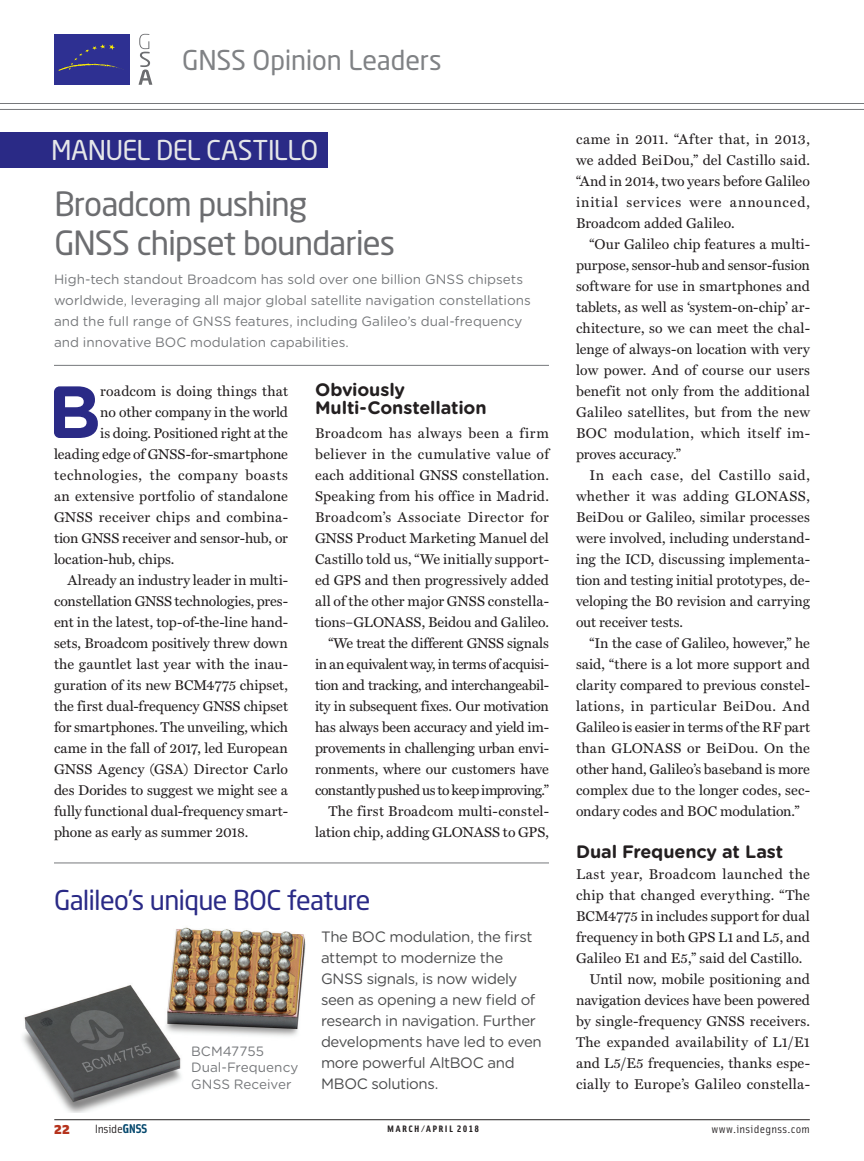
<style>
.page{position:relative;width:864px;height:1161px;background:#fff}
.page>*{position:absolute;margin:0;border:0;box-sizing:border-box;transform-origin:0 0}
.t1{font:700 73.8px "Gotham Rounded";color:#2a2a86}
.t2{font:33px/39px "Neo Sans Std";letter-spacing:-.03em;color:#6c6d70}
.t3{font:27px "Neo Sans Std";letter-spacing:-.03em;color:#2a2a86}
.t4{font:27px "Neo Sans Std";letter-spacing:-.01em;color:#808285}
.t5{font:27px "Neo Sans Std";letter-spacing:-.025em;color:#e6e7e9}
.t6{font:700 18px/18px "Gotham Rounded";letter-spacing:-.005em;color:#231f20}
.t7{font:15px/21px "Gotham Rounded";letter-spacing:-.025em;color:#4b4c4d}
.t8{font:900 15px "Solex";color:#b5331d;scale:1.15 1}
.t9{font:14.25px/21px "Miller Text Roman";letter-spacing:.005em;color:#231f20;text-align:justify}
.t10{font:14.25px "Miller Text Roman";letter-spacing:.025em;color:#231f20}
.t11{font:14.25px "Miller Text Roman";letter-spacing:-.015em;color:#231f20}
.t12{font:14.25px "Miller Text Roman";letter-spacing:.04em;color:#231f20}
.t13{font:14.25px "Miller Text Roman";letter-spacing:.035em;color:#231f20}
.t14{font:13.5px/21px "Gotham Rounded";color:#76787b}
.t15{font:12px "Solex";letter-spacing:-.025em;color:#231f20;scale:1.15 1}
.t16{font:11.25px "Solex";letter-spacing:.025em;color:#231f20;scale:1.15 1}
.t17{font:9.3px "Solex Bold Lining";letter-spacing:.125em;color:#231f20;scale:1.15 1}
.s1{font-weight:700;font-size:12.75px;color:#06496e}
</style>
<div class="page">
<hr style="left:0;top:103px;width:864px;height:1px;background:#76787b">
<hr style="left:0;top:109px;width:864px;height:1px;background:#76787b">
<hr style="left:54px;top:1119px;width:756px;height:1px;background:#231f20">
<img style="left:22px;top:927px;width:284px;height:185px">
<div style="left:0;top:132px;width:328px;height:36px;background:#2a2a86"></div>
<hr style="left:54px;top:863px;width:495px;height:1px;background:#76787b">
<hr style="left:54px;top:365px;width:495px;height:1px;background:#76787b">
<svg style="left:139px;top:34px;width:13px;height:51px"></svg>
<div style="left:54px;top:34px;width:75px;height:51px;background:#2e3092"></div>
<svg style="left:58px;top:44px;width:64px;height:27px"></svg>
<h3 class="t4" style="left:182px;top:43px;width:261px">GNSS Opinion Leaders</h3>
<h3 class="t5" style="left:51px;top:134px;width:269px">MANUEL DEL CASTILLO</h3>
<h2 class="t2" style="left:54px;top:184px;width:342px">Broadcom pushing<br>GNSS chipset boundaries</h2>
<p class="t14" style="left:54px;top:268px;width:478px">High-tech standout Broadcom has sold over one billion GNSS chipsets worldwide, leveraging all major global satellite navigation constellations and the full range of GNSS features, including Galileo’s dual-frequency and innovative BOC modulation capabilities.</p>
<p class="t6" style="left:315px;top:380px;width:173px">Obviously<br>Multi-Constellation</p>
<p class="t9" style="left:315px;top:423px;width:236px;text-align:right">Broadcom has always been a firm believer in the cumulative value of each additional GNSS constellation.<br>Speaking from his office in Madrid.<br>Broadcom’s Associate Director for GNSS Product Marketing Manuel del Castillo told us, “We initially support&shy;ed GPS and then progressively added all of the other major GNSS constella&shy;tions–GLONASS, Beidou and Galileo. “We treat the different GNSS signals in an equivalent way, in terms of acquisi&shy;tion and tracking, and interchangeabil&shy;ity in subsequent fixes. Our motivation has always been accuracy and yield im&shy;provements in challenging urban envi&shy;ronments, where our customers have constantly pushed us to keep improving.” The first Broadcom multi-constel&shy;lation chip, adding GLONASS to GPS,</p>
<h1 class="t1" style="left:48px;top:358px;width:55px">B</h1>
<p class="t9" style="left:100px;top:381px;width:189px">roadcom is doing things that</p>
<p class="t11" style="left:100px;top:404px;width:189px">no other company in the world</p>
<p class="t11" style="left:100px;top:425px;width:189px">is doing. Positioned right at the</p>
<p class="t9" style="left:54px;top:444px;width:235px">leading edge of GNSS-for-smartphone</p>
<p class="t12" style="left:54px;top:467px;width:236px">technologies, the company boasts</p>
<p class="t9" style="left:54px;top:486px;width:236px">an extensive portfolio of standalone</p>
<p class="t10" style="left:54px;top:509px;width:235px">GNSS receiver chips and combina-</p>
<p class="t9" style="left:54px;top:528px;width:236px">tion GNSS receiver and sensor-hub, or</p>
<p class="t9" style="left:54px;top:549px;width:122px">location-hub, chips.</p>
<p class="t9" style="left:67px;top:570px;width:222px">Already an industry leader in multi-</p>
<p class="t9" style="left:54px;top:591px;width:235px">constellation GNSS technologies, pres-</p>
<p class="t9" style="left:54px;top:612px;width:235px">ent in the latest, top-of-the-line hand-</p>
<p class="t9" style="left:54px;top:633px;width:235px">sets, Broadcom positively threw down</p>
<p class="t9" style="left:54px;top:654px;width:235px">the gauntlet last year with the inau-</p>
<p class="t9" style="left:54px;top:675px;width:235px">guration of its new BCM4775 chipset,</p>
<p class="t9" style="left:54px;top:696px;width:236px">the first dual-frequency GNSS chipset</p>
<p class="t9" style="left:54px;top:717px;width:235px">for smartphones. The unveiling, which</p>
<p class="t9" style="left:54px;top:738px;width:235px">came in the fall of 2017, led European</p>
<p class="t9" style="left:54px;top:759px;width:236px">GNSS Agency (GSA) Director Carlo</p>
<p class="t9" style="left:54px;top:780px;width:235px">des Dorides to suggest we might see a</p>
<p class="t9" style="left:54px;top:801px;width:235px">fully functional dual-frequency smart-</p>
<p class="t9" style="left:54px;top:822px;width:196px">phone as early as summer 2018.</p>
<h3 class="t3" style="left:54px;top:883px;width:318px">Galileo’s unique BOC feature</h3>
<p class="t14" style="left:191px;top:1042px;width:109px;line-height:16.5px">BCM47755<br>Dual-Frequency<br>GNSS Receiver</p>
<p class="t7" style="left:321px;top:926px;width:222px">The BOC modulation, the first attempt to modernize the<br>GNSS signals, is now widely seen as opening a new field of research in navigation. Further developments have led to even more powerful AltBOC and<br>MBOC solutions.</p>
<p class="t9" style="left:576px;top:129px;width:236px">came in 2011. “After that, in 2013, we added BeiDou,” del Castillo said. “And in 2014, two years before Galileo initial services were announced, Broadcom added Galileo.</p>
<p class="t9" style="left:576px;top:234px;width:236px;text-indent:13px">“Our Galileo chip features a multi&shy;purpose, sensor-hub and sensor-fusion software for use in smartphones and tablets, as well as ‘system-on-chip’ ar&shy;chitecture, so we can meet the chal&shy;lenge of always-on location with very low power. And of course our users benefit not only from the additional Galileo satellites, but from the new BOC modulation, which itself im&shy;proves accuracy.”</p>
<p class="t9" style="left:576px;top:465px;width:236px;text-indent:13px">In each case, del Castillo said, whether it was adding GLONASS, BeiDou or Galileo, similar processes were involved, including understand&shy;ing the ICD, discussing implementa&shy;tion and testing initial prototypes, de&shy;veloping the B0 revision and carrying out receiver tests.</p>
<p class="t9" style="left:576px;top:633px;width:236px;text-indent:13px">“In the case of Galileo, however,” he said, “there is a lot more support and clarity compared to previous constel&shy;lations, in particular BeiDou. And Galileo is easier in terms of the RF part than GLONASS or BeiDou. On the other hand, Galileo’s baseband is more complex due to the longer codes, sec&shy;ondary codes and BOC modulation.”</p>
<p class="t6" style="left:576px;top:842px;width:209px">Dual Frequency at Last</p>
<p class="t13" style="left:576px;top:866px;width:236px">Last year, Broadcom launched the</p>
<p class="t10" style="left:576px;top:887px;width:235px">chip that changed everything. “The</p>
<p class="t9" style="left:576px;top:906px;width:236px">BCM4775 in includes support for dual</p>
<p class="t9" style="left:576px;top:927px;width:236px">frequency in both GPS L1 and L5, and</p>
<p class="t9" style="left:576px;top:948px;width:228px">Galileo E1 and E5,” said del Castillo.</p>
<p class="t9" style="left:589px;top:969px;width:222px">Until now, mobile positioning and</p>
<p class="t9" style="left:576px;top:990px;width:236px">navigation devices have been powered</p>
<p class="t9" style="left:576px;top:1011px;width:236px">by single-frequency GNSS receivers.</p>
<p class="t10" style="left:576px;top:1034px;width:235px">The expanded availability of L1/E1</p>
<p class="t9" style="left:576px;top:1053px;width:235px">and L5/E5 frequencies, thanks espe-</p>
<p class="t10" style="left:576px;top:1076px;width:235px">cially to Europe’s Galileo constella-</p>
<p class="t8" style="left:54px;top:1118px;width:15px">22</p>
<p class="t15" style="left:95px;top:1121px;width:47px">Inside<span class="s1">GNSS</span></p>
<p class="t17" style="left:387px;top:1123px;width:81px">MARCH/APRIL 2018</p>
<p class="t16" style="left:712px;top:1122px;width:87px">www.insidegnss.com</p>
</div>
